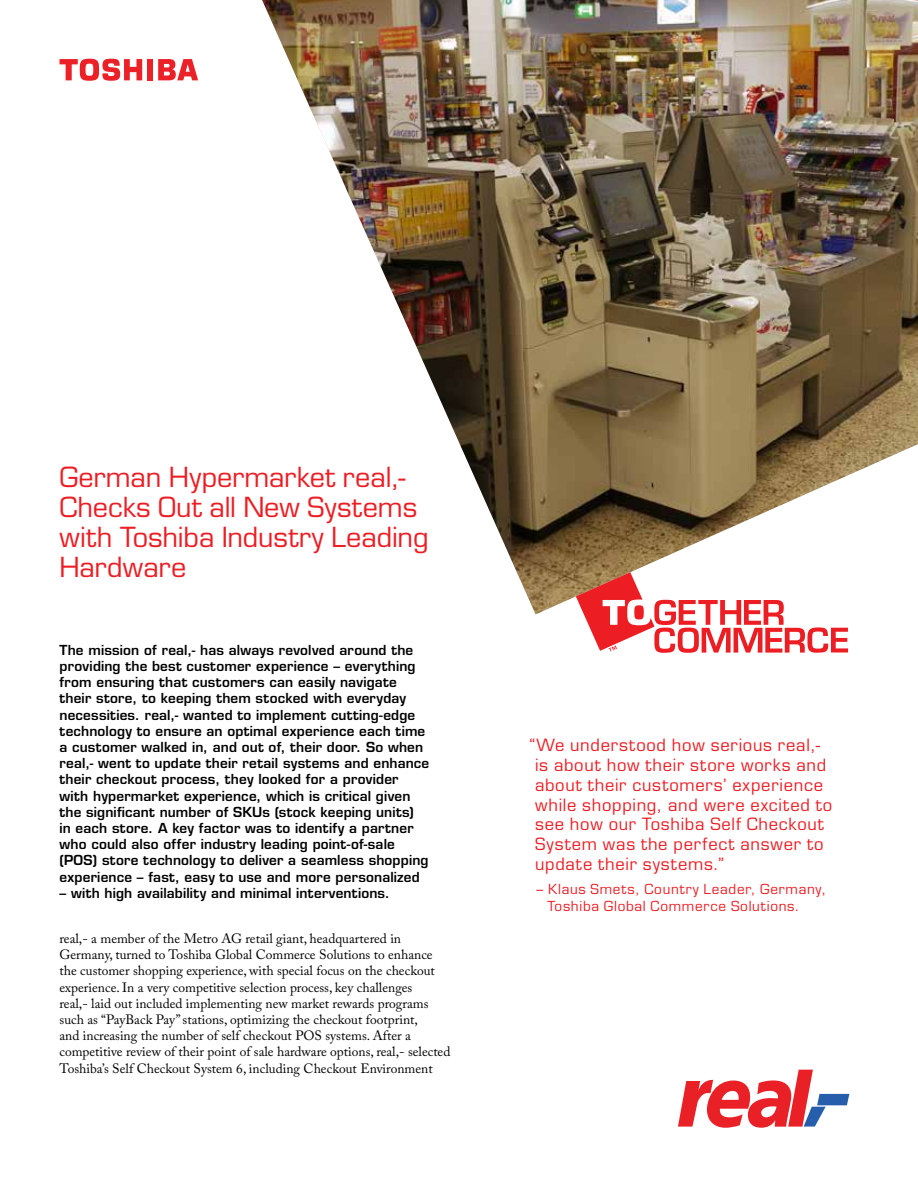
<style>
.page{position:relative;width:918px;height:1188px;background:#fff}
.page>*{position:absolute;margin:0;border:0;box-sizing:border-box;transform-origin:0 0}
.t1{font:27px/30px "Eurostile LT Std";color:#ed1d24}
.t2{font:16.5px/19.8px "Eurostile LT Std";letter-spacing:.045em;color:#ed1d24}
.t3{font:600 13.5px/16.2px "Eurostile LT Std";letter-spacing:.015em;color:#000}
.t4{font:13.5px/16.2px "Adobe Caslon Pro";color:#000}
.t5{font:13.5px/16.2px "Eurostile LT Std";letter-spacing:.055em;color:#ed1d24}
</style>
<div class="page">
<img style="left:262px;top:0;width:656px;height:614px">
<svg style="left:678px;top:1070px;width:171px;height:58px"></svg>
<svg style="left:576px;top:572px;width:272px;height:81px"></svg>
<div style="left:147px;top:59px;width:6px;height:21px;background:#ec2027"></div>
<svg style="left:158px;top:59px;width:40px;height:21px"></svg>
<svg style="left:60px;top:59px;width:82px;height:22px"></svg>
<h1 class="t1" style="left:60px;top:462px;width:370px">German Hypermarket real,-<br>Checks Out all New Systems with Toshiba Industry Leading<br>Hardware</h1>
<p class="t3" style="left:60px;top:642px;width:371px">The mission of real,- has always revolved around the providing the best customer experience – everything from ensuring that customers can easily navigate their store, to keeping them stocked with everyday necessities. real,- wanted to implement cutting-edge technology to ensure an optimal experience each time a customer walked in, and out of, their door. So when real,- went to update their retail systems and enhance their checkout process, they looked for a provider with hypermarket experience, which is critical given the significant number of SKUs (stock keeping units)<br>in each store. A key factor was to identify a partner who could also offer industry leading point-of-sale (POS) store technology to deliver a seamless shopping experience – fast, easy to use and more personalized</p>
<p class="t3" style="left:60px;top:885px;width:332px">– with high availability and minimal interventions.</p>
<p class="t4" style="left:60px;top:930px;width:392px">real,- a member of the Metro AG retail giant, headquartered in Germany, turned to Toshiba Global Commerce Solutions to enhance the customer shopping experience, with special focus on the checkout experience. In a very competitive selection process, key challenges<br>real,- laid out included implementing new market rewards programs such as “PayBack Pay” stations, optimizing the checkout footprint,<br>and increasing the number of self checkout POS systems. After a competitive review of their point of sale hardware options, real,- selected Toshiba’s Self Checkout System 6, including Checkout Environment</p>
<p class="t2" style="left:535px;top:735px;width:299px;text-indent:-6px">“We understood how serious real,- is about how their store works and about their customers’ experience while shopping, and were excited to see how our Toshiba Self Checkout<br>System was the perfect answer to update their systems.”</p>
<p class="t5" style="left:547px;top:881px;width:280px;text-indent:-11px">– Klaus Smets, Country Leader, Germany,<br>Toshiba Global Commerce Solutions.</p>
</div>
